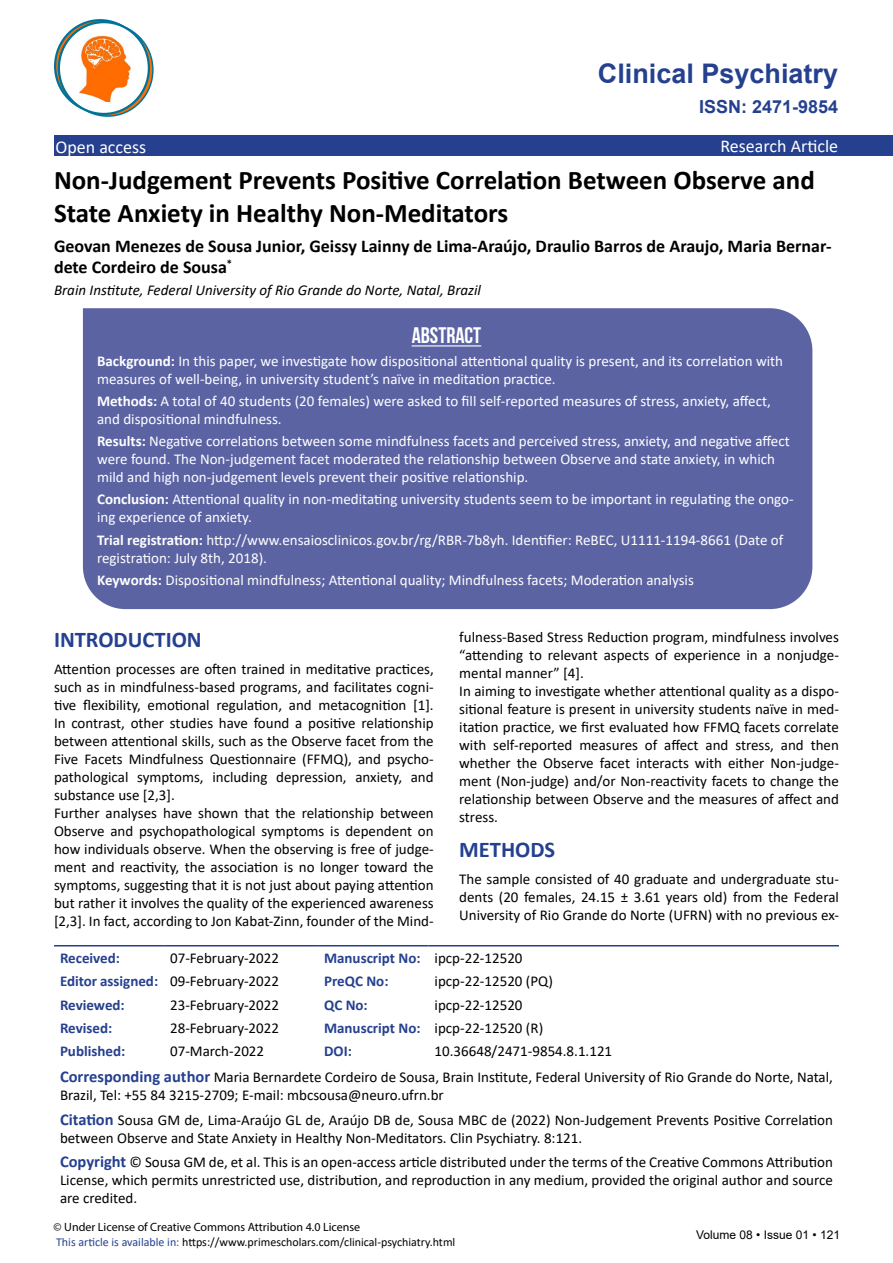
<style>
.page{position:relative;width:893px;height:1263px;background:#fff}
.page>*{position:absolute;margin:0;border:0;box-sizing:border-box;transform-origin:0 0}
.t1{font:700 27px/32.4px "Calibri";color:#000}
.t2{font:700 27px "Arial";color:#25408f}
.t3{font:700 22.5px "Calibri";color:#25408f}
.t4{font:700 22.5px "Bebas Neue";color:#fff}
.t5{font:700 18px/21.6px "Calibri";color:#000}
.t6{font:18px "Calibri";color:#fff}
.t7{font:700 18px "Arial";color:#25408f}
.t8{font:15px/18px "Calibri";color:#000}
.t9{font:15px/18px "Calibri";color:#fff}
.t10{font:700 15px "Calibri";color:#25408f}
.t11{font:italic 15px "Calibri";color:#000}
.t12{font:12px "Calibri";color:#000}
.t13{font:12px "Myriad Pro";color:#000}
.t14{font:12px "Arial";color:#000}
.s1{font-weight:700}
.s2{font-weight:400;color:#000}
.s3{font-weight:700;color:#25408f}
.s4{font-weight:700;font-size:16.5px;color:#25408f}
.s5{color:#25408f}
</style>
<div class="page">
<div style="left:54px;top:135px;width:839px;height:21px;background:#25408f"></div>
<svg style="left:62px;top:24px;width:91px;height:92px"></svg>
<svg style="left:55px;top:20px;width:90px;height:92px"></svg>
<div style="left:59px;top:22px;width:90px;height:92px;background:#fff;border-radius:50%"></div>
<div style="left:58px;top:21px;width:92px;height:94px;border:2px solid #007398;border-radius:50%"></div>
<img style="left:80px;top:35px;width:51px;height:66px">
<hr style="left:54px;top:945px;width:110px;height:1px;background:#25408f">
<hr style="left:164px;top:945px;width:154px;height:1px;background:#25408f">
<hr style="left:318px;top:945px;width:111px;height:1px;background:#25408f">
<hr style="left:429px;top:945px;width:410px;height:1px;background:#25408f">
<div style="left:83px;top:308px;width:729px;height:301px;background:#5b63a3"></div>
<hr style="left:412px;top:345px;width:69px;height:1px;background:#fff">
<h1 class="t2" style="left:598px;top:55px;width:242px">Clinical Psychiatry</h1>
<p class="t7" style="left:699px;top:94px;width:141px">ISSN: 2471-9854</p>
<p class="t6" style="left:55px;top:134px;width:92px">Open access</p>
<p class="t6" style="left:720px;top:134px;width:119px">Research Article</p>
<h1 class="t1" style="left:54px;top:164px;width:762px">Non-Judgement Prevents Positive Correlation Between Observe and<br>State Anxiety in Healthy Non-Meditators</h1>
<p class="t5" style="left:54px;top:235px;width:779px">Geovan Menezes de Sousa Junior, Geissy Lainny de Lima-Araújo, Draulio Barros de Araujo, Maria Bernar&shy;dete Cordeiro de Sousa<sup>*</sup></p>
<p class="t11" style="left:54px;top:280px;width:428px">Brain Institute, Federal University of Rio Grande do Norte, Natal, Brazil</p>
<h2 class="t4" style="left:412px;top:323px;width:71px">ABSTRACT</h2>
<p class="t9" style="left:97px;top:351px;width:688px"><span class="s1">Background:</span> In this paper, we investigate how dispositional attentional quality is present, and its correlation with measures of well-being, in university student’s naïve in meditation practice.</p>
<p class="t9" style="left:97px;top:392px;width:675px"><span class="s1">Methods:</span> A total of 40 students (20 females) were asked to fill self-reported measures of stress, anxiety, affect, and dispositional mindfulness.</p>
<p class="t9" style="left:97px;top:432px;width:694px"><span class="s1">Results:</span> Negative correlations between some mindfulness facets and perceived stress, anxiety, and negative affect were found. The Non-judgement facet moderated the relationship between Observe and state anxiety, in which mild and high non-judgement levels prevent their positive relationship.</p>
<p class="t9" style="left:97px;top:490px;width:698px"><span class="s1">Conclusion:</span> Attentional quality in non-meditating university students seem to be important in regulating the ongo&shy;ing experience of anxiety.</p>
<p class="t9" style="left:97px;top:530px;width:688px"><span class="s1">Trial registration:</span> http://www.ensaiosclinicos.gov.br/rg/RBR‑7b8yh. Identifier: ReBEC, U1111‑1194‑8661 (Date of registration: July 8th, 2018).</p>
<p class="t9" style="left:97px;top:571px;width:598px"><span class="s1">Keywords:</span> Dispositional mindfulness; Attentional quality; Mindfulness facets; Moderation analysis</p>
<h2 class="t3" style="left:54px;top:624px;width:149px">INTRODUCTION</h2>
<p class="t8" style="left:54px;top:659px;width:381px">Attention processes are often trained in meditative practices, such as in mindfulness-based programs, and facilitates cogni&shy;tive flexibility, emotional regulation, and metacognition [1].<br>In contrast, other studies have found a positive relationship between attentional skills, such as the Observe facet from the Five Facets Mindfulness Questionnaire (FFMQ), and psycho&shy;pathological symptoms, including depression, anxiety, and substance use [2,3].<br>Further analyses have shown that the relationship between Observe and psychopathological symptoms is dependent on how individuals observe. When the observing is free of judge&shy;ment and reactivity, the association is no longer toward the symptoms, suggesting that it is not just about paying attention but rather it involves the quality of the experienced awareness [2,3]. In fact, according to Jon Kabat-Zinn, founder of the Mind-</p>
<p class="t8" style="left:459px;top:627px;width:381px">fulness-Based Stress Reduction program, mindfulness involves “attending to relevant aspects of experience in a nonjudge&shy;mental manner” [4].<br>In aiming to investigate whether attentional quality as a dispo&shy;sitional feature is present in university students naïve in med&shy;itation practice, we first evaluated how FFMQ facets correlate with self-reported measures of affect and stress, and then whether the Observe facet interacts with either Non-judge&shy;ment (Non-judge) and/or Non-reactivity facets to change the relationship between Observe and the measures of affect and stress.</p>
<h2 class="t3" style="left:459px;top:834px;width:98px">METHODS</h2>
<p class="t8" style="left:459px;top:869px;width:381px;text-align:justify">The sample consisted of 40 graduate and undergraduate stu&shy;dents (20 females, 24.15 ± 3.61 years old) from the Federal University of Rio Grande do Norte (UFRN) with no previous ex-</p>
<p class="t10" style="left:60px;top:947px;width:61px">Received:</p>
<p class="t8" style="left:170px;top:949px;width:110px">07-February-2022</p>
<p class="t10" style="left:324px;top:947px;width:200px">Manuscript No: <span class="s2">ipcp-22-12520</span></p>
<p class="t8" style="left:60px;top:972px;width:221px"><span class="s3">Editor assigned:</span> 09-February-2022</p>
<p class="t10" style="left:324px;top:971px;width:66px">PreQC No:</p>
<p class="t8" style="left:435px;top:972px;width:120px">ipcp-22-12520 (PQ)</p>
<p class="t10" style="left:60px;top:994px;width:66px">Reviewed:</p>
<p class="t8" style="left:170px;top:995px;width:110px">23-February-2022</p>
<p class="t10" style="left:324px;top:994px;width:45px">QC No:</p>
<p class="t8" style="left:435px;top:995px;width:89px">ipcp-22-12520</p>
<p class="t10" style="left:60px;top:1017px;width:54px">Revised:</p>
<p class="t8" style="left:170px;top:1018px;width:110px">28-February-2022</p>
<p class="t8" style="left:324px;top:1018px;width:221px"><span class="s3">Manuscript No:</span> ipcp-22-12520 (R)</p>
<p class="t10" style="left:60px;top:1040px;width:67px">Published:</p>
<p class="t8" style="left:170px;top:1042px;width:96px">07-March-2022</p>
<p class="t10" style="left:324px;top:1040px;width:29px">DOI:</p>
<p class="t8" style="left:435px;top:1042px;width:179px">10.36648/2471-9854.8.1.121</p>
<p class="t8" style="left:60px;top:1068px;width:774px"><span class="s4">Corresponding author</span> Maria Bernardete Cordeiro de Sousa, Brain Institute, Federal University of Rio Grande do Norte, Natal,<br>Brazil, Tel: +55 84 3215-2709; E-mail: mbcsousa@neuro.ufrn.br</p>
<p class="t8" style="left:60px;top:1110px;width:774px"><span class="s4">Citation</span> Sousa GM de, Lima-Araújo GL de, Araújo DB de, Sousa MBC de (2022) Non-Judgement Prevents Positive Correlation between Observe and State Anxiety in Healthy Non-Meditators. Clin Psychiatry. 8:121.</p>
<p class="t8" style="left:60px;top:1152px;width:774px;text-align:justify"><span class="s4">Copyright</span> © Sousa GM de, et al. This is an open-access article distributed under the terms of the Creative Commons Attribution License, which permits unrestricted use, distribution, and reproduction in any medium, provided the original author and source are credited.</p>
<p class="t13" style="left:54px;top:1220px;width:308px">© Under License of Creative Commons Attribution 4.0 License</p>
<p class="t12" style="left:56px;top:1233px;width:401px"><span class="s5">This article is available in:</span> https://www.primescholars.com/clinical-psychiatry.html</p>
<p class="t14" style="left:696px;top:1226px;width:145px">Volume 08 • Issue 01 • 121</p>
</div>
